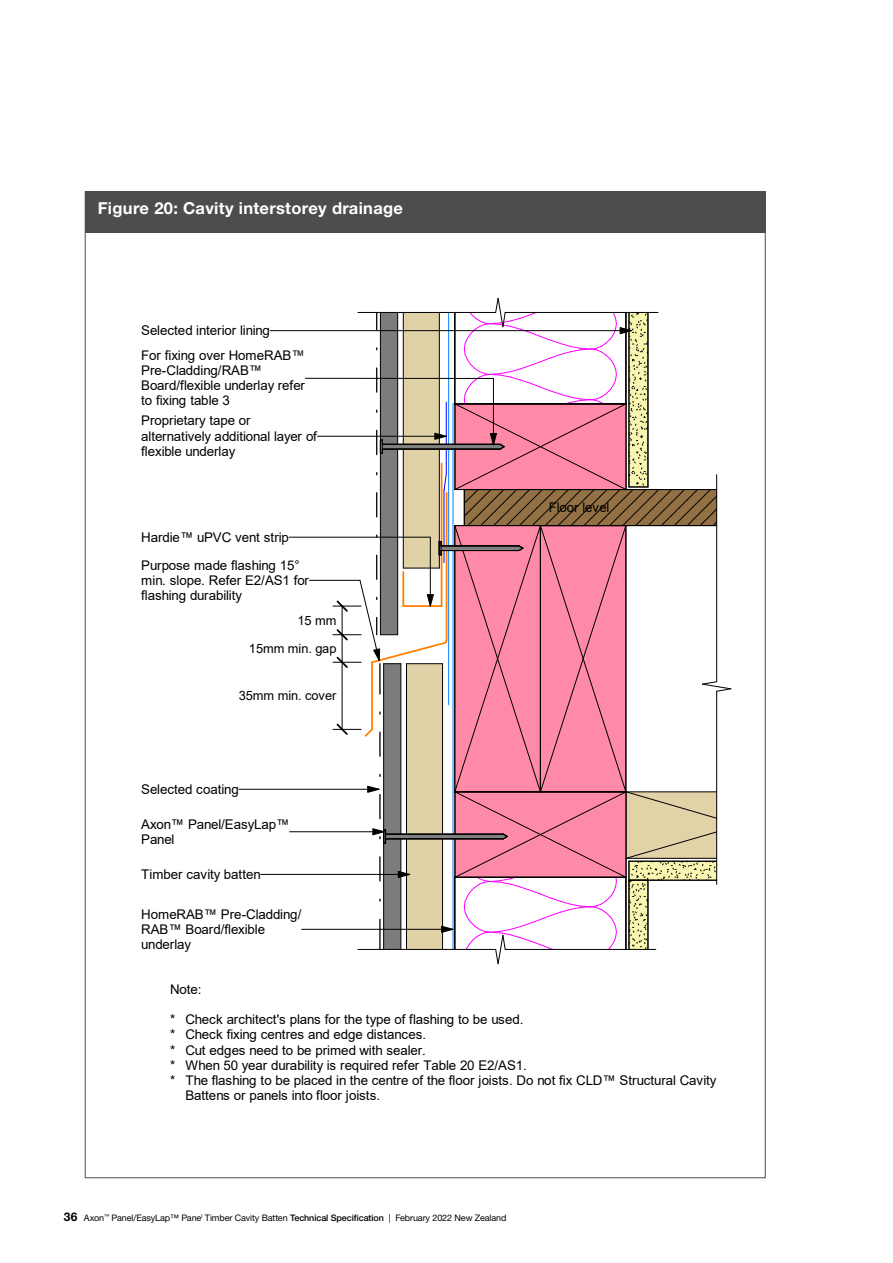
<style>
.page{position:relative;width:893px;height:1263px;background:#fff}
.page>*{position:absolute;margin:0;border:0;box-sizing:border-box;transform-origin:0 0}
.t1{font:700 16.5px "Helvetica Neue LTW1 G";letter-spacing:.02em;color:#fff}
.t2{font:13.35px/15px "Arial";letter-spacing:-.005em;color:#000}
.t3{font:12.75px "Arial";letter-spacing:-.005em;color:#000}
.t4{font:9px "Helvetica Neue LTW1 G";letter-spacing:-.01em;color:#000}
.s1{font-weight:700;font-size:12px}
.s2{font-weight:500}
</style>
<div class="page">
<div style="left:85px;top:191px;width:680px;height:42px;background:#4d4d4f"></div>
<hr style="left:317px;top:436px;width:129px;height:1px;background:#000">
<hr style="left:289px;top:537px;width:141px;height:1px;background:#000">
<hr style="left:309px;top:580px;width:51px;height:1px;background:#000">
<hr style="left:302px;top:929px;width:151px;height:1px;background:#000">
<hr style="left:261px;top:874px;width:149px;height:1px;background:#000">
<hr style="left:305px;top:378px;width:188px;height:1px;background:#000">
<hr style="left:270px;top:330px;width:361px;height:1px;background:#000">
<hr style="left:290px;top:831px;width:94px;height:1px;background:#000">
<hr style="left:239px;top:789px;width:140px;height:1px;background:#000">
<svg style="left:333px;top:298px;width:398px;height:666px"></svg>
<p class="t1" style="left:98px;top:198px;width:307px">Figure 20: Cavity interstorey drainage</p>
<p class="t2" style="left:141px;top:323px;width:130px">Selected interior lining</p>
<p class="t2" style="left:141px;top:348px;width:165px">For fixing over HomeRAB™<br>Pre-Cladding/RAB™<br>Board/flexible underlay refer to fixing table 3</p>
<p class="t2" style="left:141px;top:413px;width:177px">Proprietary tape or alternatively additional layer of flexible underlay</p>
<p class="t2" style="left:141px;top:523px;width:160px;line-height:28.2px">Hardie™ uPVC vent strip<br>Purpose made flashing 15°</p>
<p class="t2" style="left:141px;top:572px;width:169px">min. slope. Refer E2/AS1 for flashing durability</p>
<p class="t3" style="left:298px;top:612px;width:40px">15 mm</p>
<p class="t3" style="left:249px;top:640px;width:89px">15mm min. gap</p>
<p class="t3" style="left:239px;top:687px;width:99px">35mm min. cover</p>
<p class="t2" style="left:141px;top:781px;width:99px">Selected coating</p>
<p class="t2" style="left:141px;top:816px;width:150px">Axon™ Panel/EasyLap™<br>Panel</p>
<p class="t2" style="left:141px;top:866px;width:121px">Timber cavity batten</p>
<p class="t2" style="left:141px;top:906px;width:162px">HomeRAB™ Pre-Cladding/<br>RAB™ Board/flexible underlay</p>
<p class="t2" style="left:549px;top:500px;width:62px">Floor level</p>
<p class="t2" style="left:170px;top:982px;width:33px">Note:</p>
<p class="t2" style="left:170px;top:1012px;width:355px">* Check architect's plans for the type of flashing to be used.</p>
<p class="t2" style="left:170px;top:1027px;width:258px">* Check fixing centres and edge distances.</p>
<p class="t2" style="left:170px;top:1042px;width:257px">* Cut edges need to be primed with sealer.</p>
<p class="t2" style="left:170px;top:1057px;width:358px">* When 50 year durability is required refer Table 20 E2/AS1.</p>
<p class="t2" style="left:170px;top:1072px;width:548px">* The flashing to be placed in the centre of the floor joists. Do not fix CLD™ Structural Cavity</p>
<p class="t2" style="left:185px;top:1087px;width:196px">Battens or panels into floor joists.</p>
<p class="t4" style="left:64px;top:1212px;width:444px"><span class="s1">36</span> Axon<sup>™</sup> Panel/EasyLap™ Pane<sup>l</sup> Timber Cavity Batten <span class="s2">Technical Specification</span> | February 2022 New Zealand</p>
</div>
